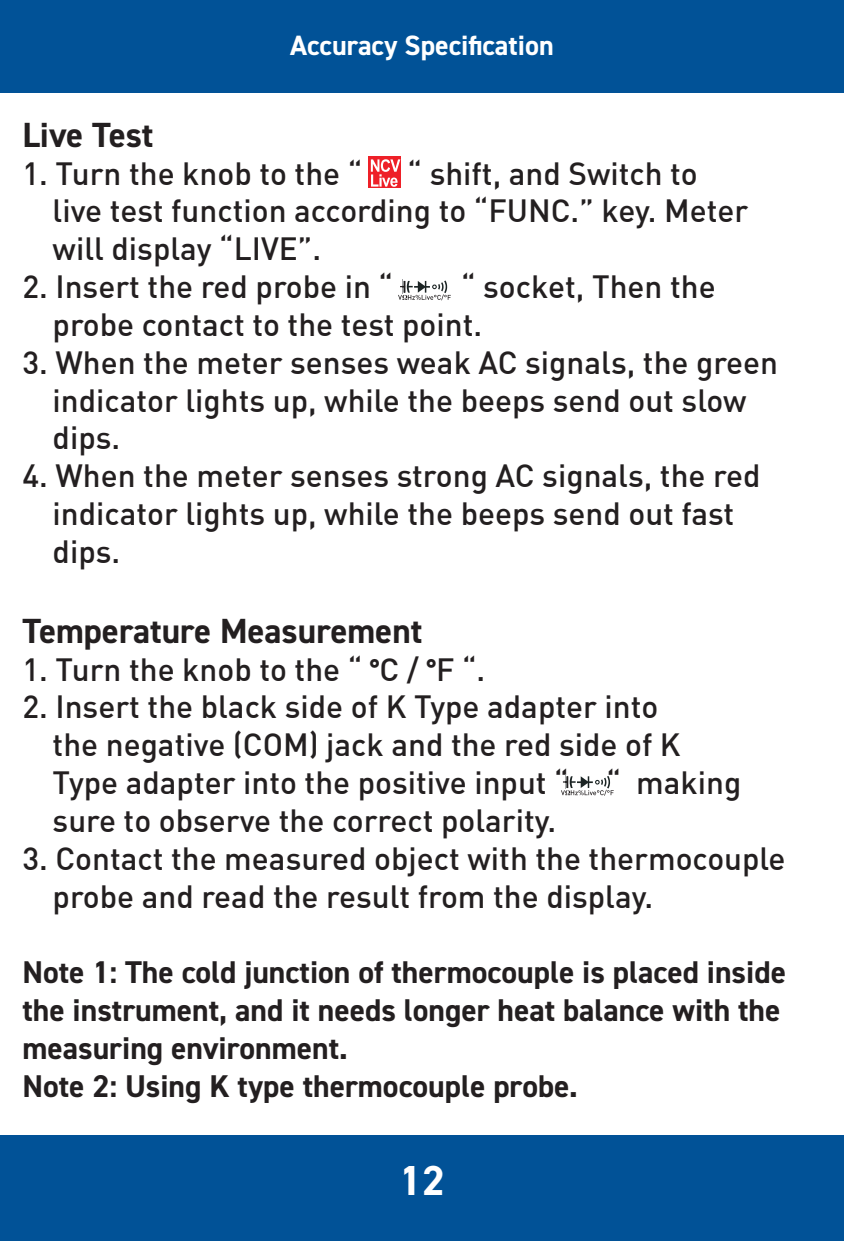
<style>
.page{position:relative;width:844px;height:1241px;background:#fff}
.page>*{position:absolute;margin:0;border:0;box-sizing:border-box;transform-origin:0 0}
.t1{font:700 42px "DIN2014";color:#fff}
.t2{font:700 35px "DIN2014";color:#231f20}
.t3{font:500 31.5px "DIN";color:#231f20}
.t4{font:700 31.5px/37.8px "DIN2014";color:#231f20}
.t5{font:700 28px "DIN2014";color:#fff}
.s1{font-family:"DIN2014";font-weight:700}
</style>
<div class="page">
<div style="left:0;top:0;width:843px;height:93px;background:#015297"></div>
<div style="left:0;top:1135px;width:843px;height:105px;background:#015297"></div>
<svg style="left:398px;top:280px;width:52px;height:20px"></svg>
<svg style="left:561px;top:775px;width:52px;height:20px"></svg>
<svg style="left:368px;top:156px;width:32px;height:32px"></svg>
<p class="t5" style="left:290px;top:27px;width:265px">Accuracy Specification</p>
<p class="t2" style="left:22px;top:111px;width:133px">Live Test</p>
<p class="t3" style="left:22px;top:153px;width:341px">1. Turn the knob to the “</p>
<p class="t3" style="left:407px;top:153px;width:291px">“ shift, and Switch to</p>
<p class="t3" style="left:53px;top:191px;width:697px">live test function according to “FUNC.” key. Meter</p>
<p class="t3" style="left:53px;top:229px;width:270px">will display “LIVE”.</p>
<p class="t3" style="left:22px;top:266px;width:372px">2. Insert the red probe in “</p>
<p class="t3" style="left:461px;top:266px;width:256px">“ socket, Then the</p>
<p class="t3" style="left:53px;top:304px;width:431px">probe contact to the test point.</p>
<p class="t3" style="left:22px;top:342px;width:757px">3. When the meter senses weak AC signals, the green</p>
<p class="t3" style="left:53px;top:380px;width:695px">indicator lights up, while the beeps send out slow</p>
<p class="t3" style="left:53px;top:418px;width:69px">dips.</p>
<p class="t3" style="left:22px;top:455px;width:739px">4. When the meter senses strong AC signals, the red</p>
<p class="t3" style="left:53px;top:493px;width:683px">indicator lights up, while the beeps send out fast</p>
<p class="t3" style="left:53px;top:531px;width:69px">dips.</p>
<p class="t2" style="left:22px;top:607px;width:401px">Temperature Measurement</p>
<p class="t3" style="left:22px;top:649px;width:464px">1. Turn the knob to the “ <span class="s1">°</span>C / <span class="s1">°</span>F “.</p>
<p class="t3" style="left:22px;top:686px;width:637px">2. Insert the black side of K Type adapter into</p>
<p class="t3" style="left:53px;top:724px;width:629px">the negative (COM) jack and the red side of K</p>
<p class="t3" style="left:53px;top:762px;width:690px">Type adapter into the positive input “ “ making</p>
<p class="t3" style="left:53px;top:800px;width:505px">sure to observe the correct polarity.</p>
<p class="t3" style="left:22px;top:838px;width:764px">3. Contact the measured object with the thermocouple</p>
<p class="t3" style="left:53px;top:875px;width:602px">probe and read the result from the display.</p>
<p class="t4" style="left:22px;top:952px;width:765px">Note 1: The cold junction of thermocouple is placed inside the instrument, and it needs longer heat balance with the measuring environment.</p>
<p class="t4" style="left:22px;top:1066px;width:557px">Note 2: Using K type thermocouple probe.</p>
<p class="t1" style="left:399px;top:1152px;width:47px">12</p>
</div>
